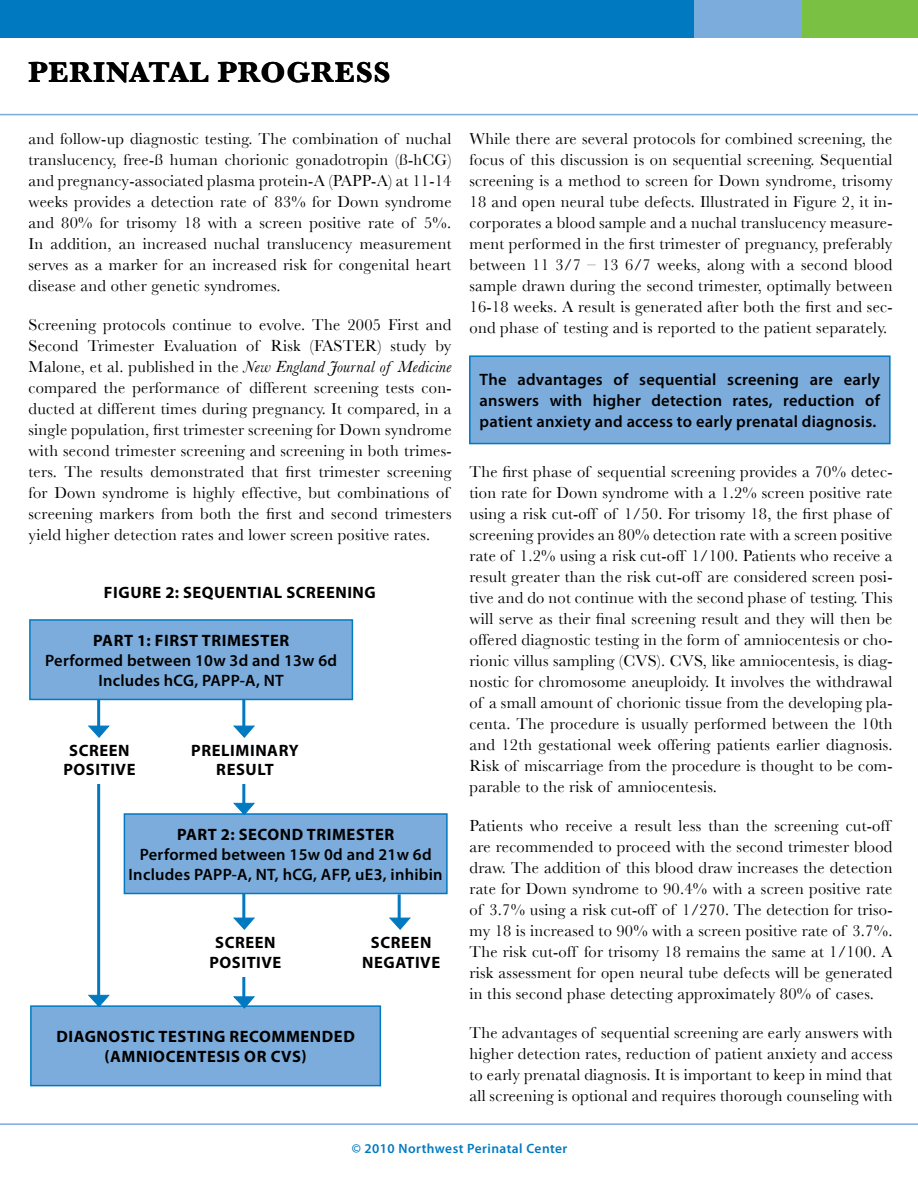
<style>
.page{position:relative;width:918px;height:1188px;background:#fff}
.page>*{position:absolute;margin:0;border:0;box-sizing:border-box;transform-origin:0 0}
.t1{font:700 30px "Baskerville";color:#000}
.t2{font:16.5px/21px "Baskerville";letter-spacing:.015em;color:#000;text-align:justify}
.t3{font:600 16.5px/19.8px "Myriad Pro";letter-spacing:.015em;color:#000;text-align:center}
.t4{font:700 16.5px/19.8px "Myriad Pro";letter-spacing:.035em;color:#000;text-align:center}
.t5{font:600 13.5px "Myriad Pro";letter-spacing:.035em;color:#0079c1}
.s1{font-style:italic}
</style>
<div class="page">
<div style="left:693px;top:0;width:109px;height:38px;background:#7cacdc"></div>
<div style="left:0;top:0;width:694px;height:38px;background:#0079c1"></div>
<div style="left:802px;top:0;width:116px;height:38px;background:#7ac143"></div>
<hr style="left:0;top:114px;width:918px;height:1px;background:#7cacdc">
<hr style="left:0;top:1123px;width:918px;height:2px;background:#7cacdc">
<hr style="left:242px;top:699px;width:3px;height:311px;background:#0079c1">
<hr style="left:97px;top:699px;width:3px;height:311px;background:#0079c1">
<div style="left:31px;top:1006px;width:349px;height:80px;background:#7cacdc"></div>
<div style="left:30px;top:1005px;width:351px;height:81px;border:2px solid #0079c1"></div>
<hr style="left:398px;top:894px;width:3px;height:30px;background:#0079c1">
<div style="left:30px;top:620px;width:322px;height:79px;background:#7cacdc"></div>
<div style="left:29px;top:619px;width:324px;height:81px;border:2px solid #0079c1"></div>
<div style="left:191px;top:927px;width:108px;height:50px;background:#fff"></div>
<div style="left:124px;top:814px;width:323px;height:79px;background:#7cacdc"></div>
<div style="left:124px;top:813px;width:324px;height:81px;border:2px solid #0079c1"></div>
<svg style="left:88px;top:994px;width:22px;height:14px"></svg>
<svg style="left:233px;top:802px;width:23px;height:14px"></svg>
<svg style="left:233px;top:917px;width:22px;height:13px"></svg>
<svg style="left:389px;top:917px;width:22px;height:13px"></svg>
<svg style="left:233px;top:996px;width:23px;height:13px"></svg>
<div style="left:45px;top:735px;width:108px;height:49px;background:#fff"></div>
<div style="left:178px;top:735px;width:135px;height:49px;background:#fff"></div>
<svg style="left:88px;top:725px;width:22px;height:13px"></svg>
<svg style="left:233px;top:725px;width:22px;height:13px"></svg>
<div style="left:470px;top:356px;width:420px;height:88px;background:#7cacdc"></div>
<div style="left:469px;top:355px;width:422px;height:89px;border:2px solid #0079c1"></div>
<h1 class="t1" style="left:49px;top:54px;width:21px">A</h1>
<h1 class="t1" style="left:311px;top:54px;width:21px">S</h1>
<h1 class="t1" style="left:29px;top:54px;width:41px">PERINATAL</h1>
<h1 class="t1" style="left:218px;top:54px;width:114px">PRO GRESS</h1>
<p class="t2" style="left:29px;top:128px;width:425px">and follow-up diagnostic testing. The combination of nuchal translucency, free-ß human chorionic gonadotropin (ß-hCG) and pregnancy-associated plasma protein-A (PAPP-A) at 11-14 weeks provides a detection rate of 83% for Down syndrome and 80% for trisomy 18 with a screen positive rate of 5%.<br>In addition, an increased nuchal translucency measurement serves as a marker for an increased risk for congenital heart disease and other genetic syndromes.</p>
<p class="t2" style="left:29px;top:314px;width:425px;text-align:left">Screening protocols continue to evolve. The 2005 First and Second Trimester Evaluation of Risk (FASTER) study by Malone, et al. published in the <span class="s1">New England Journal of Medicine </span>compared the performance of different screening tests con&shy;ducted at different times during pregnancy. It compared, in a single population, first trimester screening for Down syndrome with second trimester screening and screening in both trimes&shy;ters. The results demonstrated that first trimester screening for Down syndrome is highly effective, but combinations of screening markers from both the first and second trimesters yield higher detection rates and lower screen positive rates.</p>
<p class="t4" style="left:104px;top:582px;width:273px">FIGURE 2: SEQUENTIAL SCREENING</p>
<p class="t4" style="left:93px;top:630px;width:198px">PART 1: FIRST TRIMESTER</p>
<p class="t3" style="left:45px;top:650px;width:293px">Performed between 10w 3d and 13w 6d<br>Includes hCG, PAPP-A, NT</p>
<p class="t4" style="left:63px;top:740px;width:74px">SCREEN<br>POSITIVE</p>
<p class="t4" style="left:191px;top:740px;width:109px">PRELIMINARY<br>RESULT</p>
<p class="t4" style="left:177px;top:824px;width:219px">PART 2: SECOND TRIMESTER</p>
<p class="t3" style="left:129px;top:844px;width:316px">Performed between 15w 0d and 21w 6d<br>Includes PAPP-A, NT, hCG, AFP, uE3, inhibin</p>
<p class="t4" style="left:209px;top:932px;width:74px">SCREEN<br>POSITIVE</p>
<p class="t4" style="left:362px;top:932px;width:79px">SCREEN<br>NEGATIVE</p>
<p class="t4" style="left:56px;top:1026px;width:298px">DIAGNOSTIC TESTING RECOMMENDED (AMNIOCENTESIS OR CVS)</p>
<p class="t2" style="left:470px;top:128px;width:425px">While there are several protocols for combined screening, the focus of this discussion is on sequential screening. Sequential screening is a method to screen for Down syndrome, trisomy 18 and open neural tube defects. Illustrated in Figure 2, it in&shy;corporates a blood sample and a nuchal translucency measure&shy;ment performed in the first trimester of pregnancy, preferably between 11 3/7 – 13 6/7 weeks, along with a second blood sample drawn during the second trimester, optimally between 16-18 weeks. A result is generated after both the first and sec&shy;ond phase of testing and is reported to the patient separately.</p>
<p class="t3" style="left:480px;top:369px;width:402px;line-height:21px;text-align:justify">The advantages of sequential screening are early answers with higher detection rates, reduction of patient anxiety and access to early prenatal diagnosis.</p>
<p class="t2" style="left:470px;top:461px;width:425px;text-align:left">The first phase of sequential screening provides a 70% detec&shy;tion rate for Down syndrome with a 1.2% screen positive rate using a risk cut-off of 1/50. For trisomy 18, the first phase of screening provides an 80% detection rate with a screen positive rate of 1.2% using a risk cut-off 1/100. Patients who receive a result greater than the risk cut-off are considered screen posi&shy;tive and do not continue with the second phase of testing. This will serve as their final screening result and they will then be offered diagnostic testing in the form of amniocentesis or cho&shy;rionic villus sampling (CVS). CVS, like amniocentesis, is diag&shy;nostic for chromosome aneuploidy. It involves the withdrawal of a small amount of chorionic tissue from the developing pla&shy;centa. The procedure is usually performed between the 10th and 12th gestational week offering patients earlier diagnosis.<br>Risk of miscarriage from the procedure is thought to be com&shy;parable to the risk of amniocentesis.</p>
<p class="t2" style="left:470px;top:815px;width:425px;text-align:left">Patients who receive a result less than the screening cut-off are recommended to proceed with the second trimester blood draw. The addition of this blood draw increases the detection rate for Down syndrome to 90.4% with a screen positive rate of 3.7% using a risk cut-off of 1/270. The detection for triso&shy;my 18 is increased to 90% with a screen positive rate of 3.7%.<br>The risk cut-off for trisomy 18 remains the same at 1/100. A risk assessment for open neural tube defects will be generated in this second phase detecting approximately 80% of cases.</p>
<p class="t2" style="left:470px;top:1022px;width:425px">The advantages of sequential screening are early answers with higher detection rates, reduction of patient anxiety and access to early prenatal diagnosis. It is important to keep in mind that all screening is optional and requires thorough counseling with</p>
<p class="t5" style="left:352px;top:1140px;width:217px">© 2010 Northwest Perinatal Center</p>
</div>
